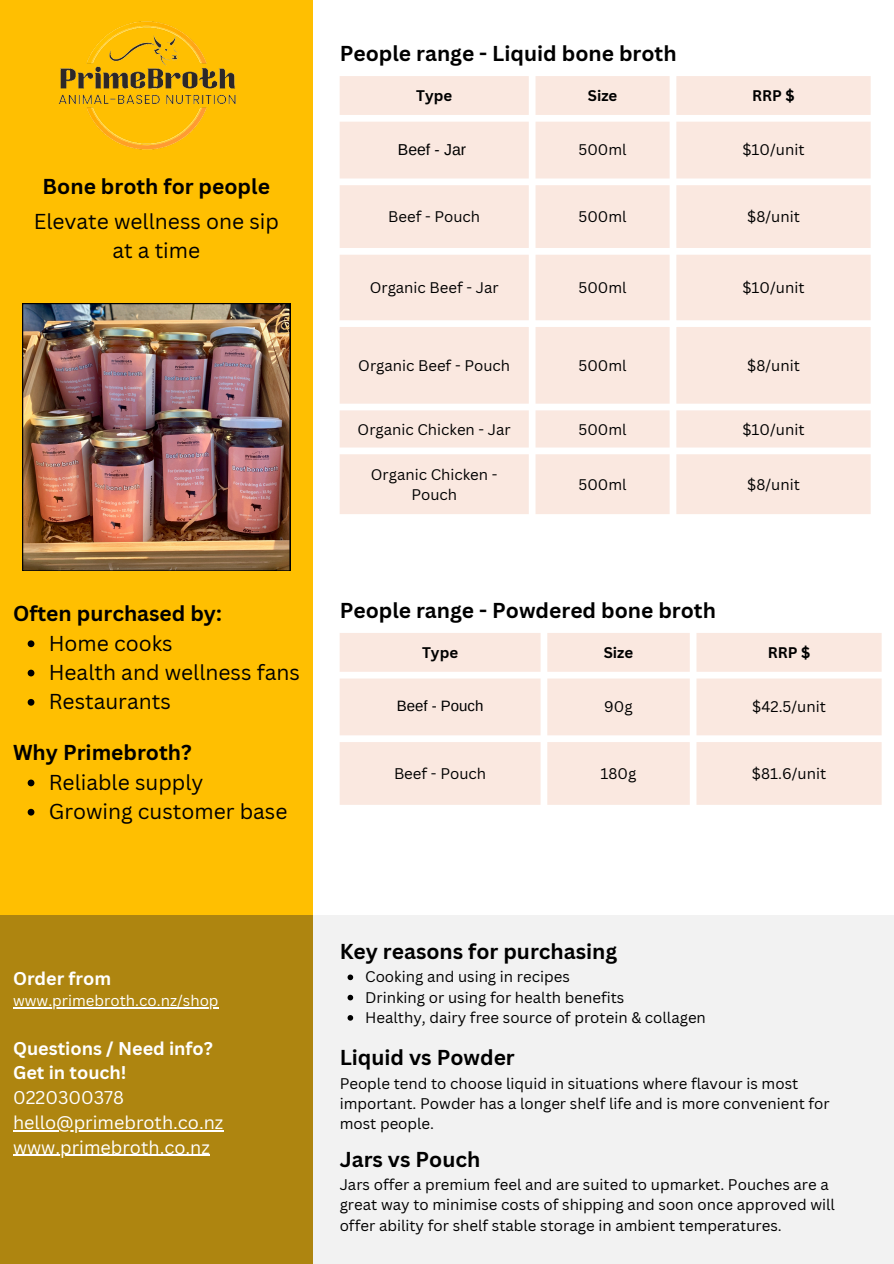
<style>
.page{position:relative;width:894px;height:1264px;background:#fff}
.page>*{position:absolute;margin:0;border:0;box-sizing:border-box;transform-origin:0 0}
.t1{font:700 21px "Canva Sans";color:#000}
.t2{font:21px/29.2px "Canva Sans";color:#000;text-align:center}
.t3{font:700 18px/24.8px "Canva Sans";color:#fff}
.t4{font:18px "Canva Sans";color:#fff}
.t5{font:15.75px "Arimo";color:#000}
.t6{font:15px/20.2px "Canva Sans";color:#000}
.t7{font:15px "Canva Sans";color:#fff}
.t8{font:700 15px "Canva Sans";color:#000}
.t9{font:15px "Arimo";color:#000}
.s1{font-weight:400}
</style>
<div class="page">
<div style="left:0;top:915px;width:893px;height:348px;background:#f2f2f2"></div>
<div style="left:0;top:0;width:312px;height:1263px;background:#ffbf01"></div>
<img style="left:58px;top:21px;width:178px;height:129px">
<svg style="left:339px;top:76px;width:531px;height:438px;background:#faeae3"></svg>
<img style="left:22px;top:303px;width:268px;height:268px">
<svg style="left:339px;top:633px;width:542px;height:171px;background:#faeae3"></svg>
<svg style="left:28px;top:640px;width:6px;height:7px"></svg>
<svg style="left:28px;top:669px;width:6px;height:7px"></svg>
<svg style="left:28px;top:699px;width:6px;height:6px"></svg>
<div style="left:0;top:915px;width:312px;height:348px;background:#ae8510"></div>
<hr style="left:13px;top:1007px;width:164px;height:1px;background:#fff">
<hr style="left:177px;top:1007px;width:41px;height:1px;background:#fff">
<hr style="left:13px;top:1129px;width:210px;height:2px;background:#fff">
<hr style="left:13px;top:1154px;width:197px;height:1px;background:#fff">
<svg style="left:347px;top:974px;width:6px;height:6px"></svg>
<svg style="left:347px;top:994px;width:6px;height:6px"></svg>
<svg style="left:347px;top:1015px;width:6px;height:5px"></svg>
<svg style="left:28px;top:779px;width:6px;height:7px"></svg>
<svg style="left:28px;top:808px;width:6px;height:7px"></svg>
<p class="t1" style="left:43px;top:171px;width:229px">Bone broth for people</p>
<p class="t2" style="left:34px;top:206px;width:247px">Elevate wellness one sip at a time</p>
<p class="t1" style="left:13px;top:599px;width:210px">Often purchased by:</p>
<p class="t2" style="left:49px;top:627px;width:125px">Home cooks</p>
<h1 class="t2" style="left:49px;top:657px;width:253px">Health and wellness fans</h1>
<p class="t2" style="left:49px;top:686px;width:124px">Restaurants</p>
<p class="t1" style="left:13px;top:738px;width:180px">Why Primebroth?</p>
<p class="t2" style="left:49px;top:767px;width:156px">Reliable supply</p>
<p class="t2" style="left:49px;top:796px;width:240px">Growing customer base</p>
<p class="t1" style="left:339px;top:38px;width:338px">People range - Liquid bone broth</p>
<h1 class="t8" style="left:416px;top:85px;width:37px">Type</h1>
<h2 class="t8" style="left:587px;top:85px;width:31px">Size</h2>
<p class="t8" style="left:752px;top:85px;width:44px">RRP $</p>
<h1 class="t5" style="left:397px;top:141px;width:70px">Beef - Jar</h1>
<p class="t6" style="left:578px;top:139px;width:49px">500ml</p>
<p class="t6" style="left:742px;top:139px;width:64px">$10/unit</p>
<p class="t6" style="left:388px;top:206px;width:93px">Beef - Pouch</p>
<h1 class="t6" style="left:578px;top:206px;width:49px">500ml</h1>
<p class="t6" style="left:747px;top:206px;width:54px">$8/unit</p>
<p class="t6" style="left:369px;top:277px;width:130px">Organic Beef - Jar</p>
<p class="t6" style="left:578px;top:277px;width:49px">500ml</p>
<p class="t6" style="left:742px;top:277px;width:64px">$10/unit</p>
<h3 class="t6" style="left:358px;top:355px;width:153px">Organic Beef - Pouch</h3>
<h1 class="t6" style="left:578px;top:355px;width:49px">500ml</h1>
<p class="t6" style="left:747px;top:355px;width:54px">$8/unit</p>
<p class="t6" style="left:357px;top:419px;width:155px">Organic Chicken - Jar</p>
<p class="t6" style="left:578px;top:419px;width:49px">500ml</p>
<p class="t6" style="left:742px;top:419px;width:64px">$10/unit</p>
<p class="t6" style="left:371px;top:464px;width:128px;text-align:center">Organic Chicken -<br>Pouch</p>
<p class="t6" style="left:578px;top:474px;width:49px">500ml</p>
<p class="t6" style="left:747px;top:474px;width:54px">$8/unit</p>
<p class="t1" style="left:339px;top:595px;width:377px">People range - Powdered bone broth</p>
<p class="t8" style="left:422px;top:641px;width:37px">Type</p>
<p class="t8" style="left:603px;top:641px;width:31px">Size</p>
<p class="t8" style="left:767px;top:641px;width:44px">RRP $</p>
<p class="t9" style="left:396px;top:697px;width:88px">Beef - Pouch</p>
<p class="t6" style="left:604px;top:696px;width:30px">90g</p>
<p class="t6" style="left:752px;top:696px;width:75px">$42.5/unit</p>
<p class="t6" style="left:394px;top:763px;width:94px">Beef - Pouch</p>
<p class="t6" style="left:600px;top:763px;width:37px">180g</p>
<p class="t6" style="left:751px;top:763px;width:76px">$81.6/unit</p>
<p class="t3" style="left:13px;top:965px;width:100px">Order from</p>
<p class="t7" style="left:13px;top:990px;width:207px">www.primebroth.co.nz/shop</p>
<p class="t3" style="left:13px;top:1035px;width:201px">Questions / Need info?</p>
<p class="t3" style="left:13px;top:1059px;width:115px">Get in touch!<br><span class="s1">0220300378</span></p>
<p class="t4" style="left:13px;top:1109px;width:212px">hello@primebroth.co.nz</p>
<p class="t4" style="left:13px;top:1134px;width:198px">www.primebroth.co.nz</p>
<h1 class="t1" style="left:339px;top:936px;width:279px">Key reasons for purchasing</h1>
<p class="t6" style="left:365px;top:966px;width:206px">Cooking and using in recipes</p>
<p class="t6" style="left:365px;top:986px;width:261px">Drinking or using for health benefits</p>
<p class="t6" style="left:365px;top:1006px;width:342px">Healthy, dairy free source of protein &amp; collagen</p>
<p class="t1" style="left:339px;top:1042px;width:177px">Liquid vs Powder</p>
<p class="t6" style="left:339px;top:1072px;width:491px">People tend to choose liquid in situations where flavour is most important. Powder has a longer shelf life and is more convenient for most people.</p>
<h1 class="t1" style="left:339px;top:1144px;width:142px">Jars vs Pouch</h1>
<p class="t6" style="left:339px;top:1174px;width:496px">Jars offer a premium feel and are suited to upmarket. Pouches are a great way to minimise costs of shipping and soon once approved will offer ability for shelf stable storage in ambient temperatures.</p>
</div>
